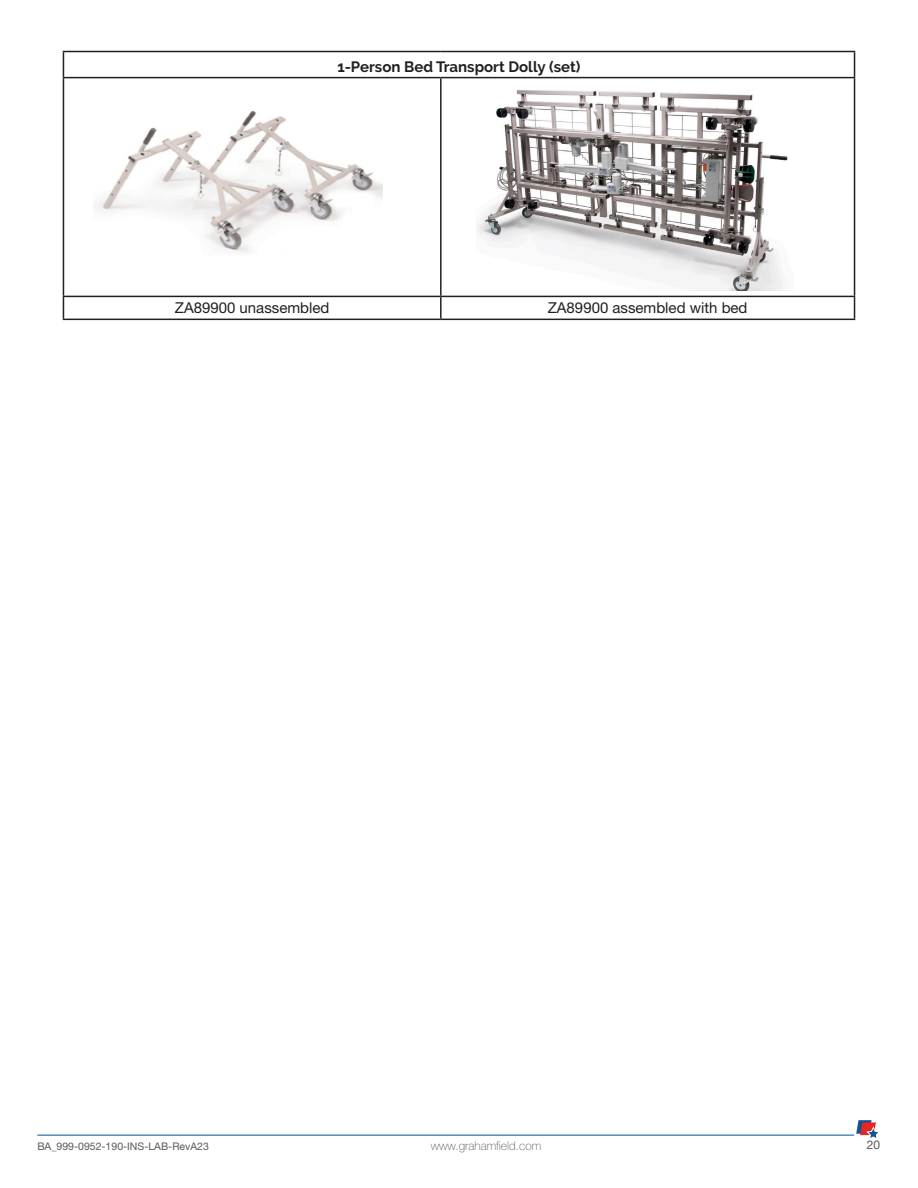
<style>
.page{position:relative;width:918px;height:1188px;background:#fff}
.page>*{position:absolute;margin:0;border:0;box-sizing:border-box;transform-origin:0 0}
.t1{font:15px "Helvetica Neue LT Std";color:#231f20}
.t2{font:700 15px "Raleway";color:#231f20}
.t3{font:100 12px "Helvetica Neue LT Std";color:#57585a}
.t4{font:12px "Helvetica Neue LT Std";color:#57585a}
.t5{font:10.5px "Helvetica Neue LT Std";color:#57585a}
</style>
<div class="page">
<hr style="left:63px;top:78px;width:1px;height:218px;background:#231f20">
<hr style="left:440px;top:78px;width:2px;height:218px;background:#231f20">
<hr style="left:854px;top:78px;width:1px;height:218px;background:#231f20">
<hr style="left:440px;top:297px;width:2px;height:22px;background:#231f20">
<hr style="left:63px;top:296px;width:378px;height:1px;background:#231f20">
<svg style="left:63px;top:297px;width:1px;height:22px"></svg>
<hr style="left:441px;top:296px;width:234px;height:1px;background:#231f20">
<hr style="left:675px;top:296px;width:180px;height:1px;background:#231f20">
<svg style="left:854px;top:297px;width:1px;height:22px"></svg>
<hr style="left:63px;top:319px;width:378px;height:1px;background:#231f20">
<hr style="left:441px;top:319px;width:234px;height:1px;background:#231f20">
<hr style="left:675px;top:319px;width:180px;height:1px;background:#231f20">
<hr style="left:63px;top:51px;width:378px;height:1px;background:#231f20">
<svg style="left:63px;top:52px;width:1px;height:25px"></svg>
<hr style="left:441px;top:51px;width:234px;height:1px;background:#231f20">
<hr style="left:675px;top:51px;width:180px;height:1px;background:#231f20">
<svg style="left:854px;top:52px;width:1px;height:25px"></svg>
<hr style="left:63px;top:77px;width:378px;height:1px;background:#231f20">
<hr style="left:441px;top:77px;width:234px;height:1px;background:#231f20">
<hr style="left:675px;top:77px;width:180px;height:1px;background:#231f20">
<img style="left:95px;top:110px;width:287px;height:143px">
<img style="left:477px;top:90px;width:311px;height:201px">
<hr style="left:37px;top:1135px;width:817px;height:1px;background:#005090">
<svg style="left:856px;top:1120px;width:23px;height:19px"></svg>
<p class="t2" style="left:338px;top:58px;width:244px">1-Person Bed Transport Dolly (set)</p>
<p class="t1" style="left:175px;top:299px;width:156px">ZA89900 unassembled</p>
<p class="t1" style="left:548px;top:299px;width:201px">ZA89900 assembled with bed</p>
<p class="t5" style="left:37px;top:1140px;width:173px">BA_999-0952-190-INS-LAB-RevA23</p>
<p class="t3" style="left:431px;top:1139px;width:112px">www.grahamfield.com</p>
<p class="t4" style="left:867px;top:1137px;width:15px">20</p>
</div>
